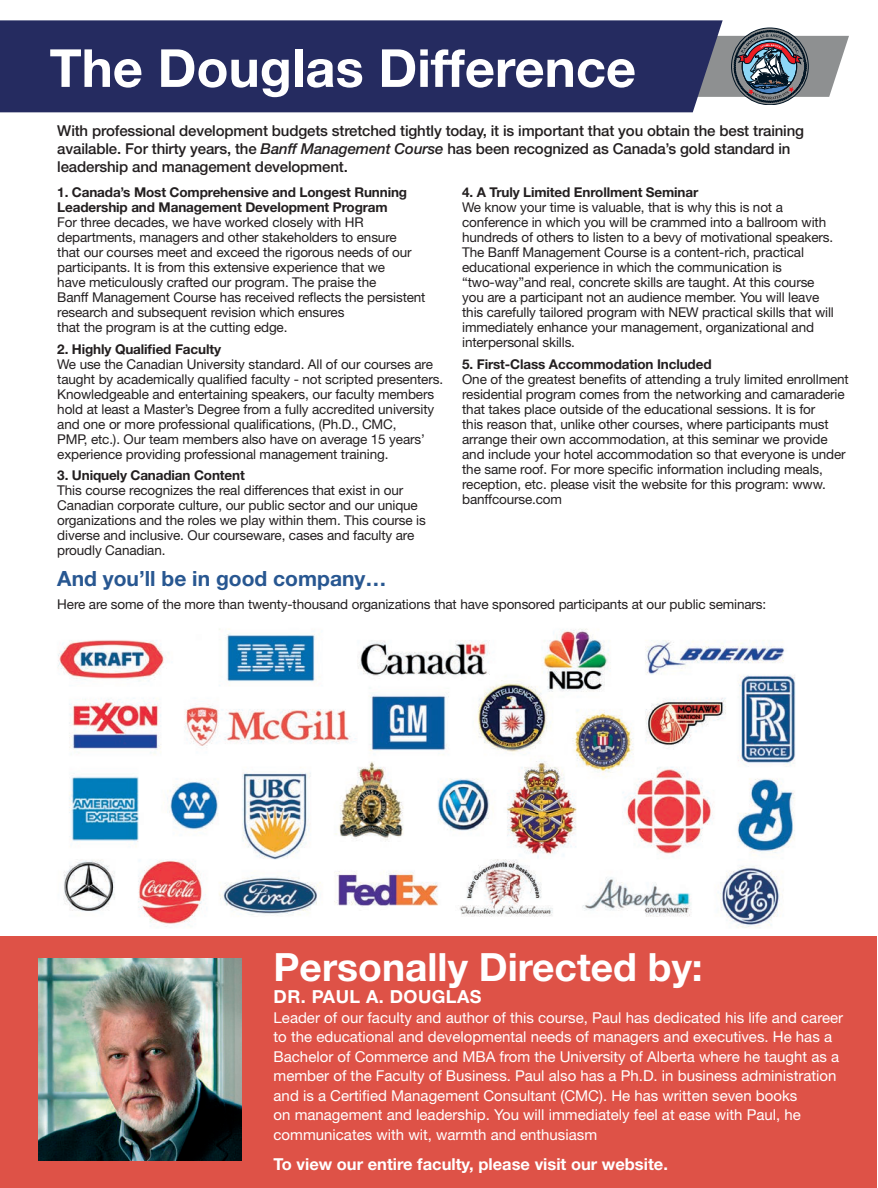
<style>
.page{position:relative;width:878px;height:1188px;background:#fff}
.page>*{position:absolute;margin:0;border:0;box-sizing:border-box;transform-origin:0 0}
.t1{font:700 52.5px "Helvetica Neue";color:#fff}
.t2{font:700 39px "Helvetica Neue";color:#fff}
.t3{font:700 21px "Helvetica Neue";color:#285791}
.t4{font:700 18px "Helvetica Neue";letter-spacing:.025em;color:#fff}
.t5{font:700 16.5px "Helvetica Neue";color:#fff}
.t6{font:15px/19.5px "Helvetica Neue";color:#fff}
.t7{font:500 15px/18px "Helvetica Neue";letter-spacing:-.01em;color:#231f20}
.t8{font:13.5px/15px "Helvetica Neue";letter-spacing:-.01em;color:#231f20}
.t9{font:700 13.5px/15px "Helvetica Neue";letter-spacing:-.01em;color:#231f20}
.s1{font-style:italic}
</style>
<div class="page">
<div style="left:0;top:20px;width:722px;height:92px;background:#252b60"></div>
<img style="left:58px;top:629px;width:738px;height:299px">
<div style="left:0;top:936px;width:876px;height:252px;background:#de5247"></div>
<img style="left:39px;top:959px;width:202px;height:202px">
<svg style="left:627px;top:30px;width:222px;height:73px;background:#666a81"></svg>
<p class="t1" style="left:50px;top:36px;width:588px">The Douglas Difference</p>
<p class="t7" style="left:57px;top:121px;width:748px">With professional development budgets stretched tightly today, it is important that you obtain the best training available. For thirty years, the <span class="s1">Banff Management Course</span> has been recognized as Canada’s gold standard in leadership and management development.</p>
<p class="t9" style="left:57px;top:184px;width:351px">1. Canada’s Most Comprehensive and Longest Running<br>Leadership and Management Development Program</p>
<p class="t8" style="left:57px;top:214px;width:341px">For three decades, we have worked closely with HR departments, managers and other stakeholders to ensure</p>
<p class="t8" style="left:57px;top:244px;width:356px">that our courses meet and exceed the rigorous needs of our participants. It is from this extensive experience that we</p>
<p class="t8" style="left:57px;top:274px;width:320px">have meticulously crafted our program. The praise the</p>
<p class="t8" style="left:57px;top:289px;width:370px">Banff Management Course has received reflects the persistent research and subsequent revision which ensures</p>
<p class="t8" style="left:57px;top:319px;width:232px">that the program is at the cutting edge.</p>
<p class="t9" style="left:57px;top:341px;width:165px">2. Highly Qualified Faculty</p>
<p class="t8" style="left:57px;top:356px;width:387px">We use the Canadian University standard. All of our courses are taught by academically qualified faculty - not scripted presenters.<br>Knowledgeable and entertaining speakers, our faculty members hold at least a Master’s Degree from a fully accredited university and one or more professional qualifications, (Ph.D., CMC,</p>
<p class="t8" style="left:57px;top:431px;width:369px">PMP, etc.). Our team members also have on average 15 years’ experience providing professional management training.</p>
<p class="t9" style="left:57px;top:468px;width:189px">3. Uniquely Canadian Content</p>
<p class="t8" style="left:57px;top:483px;width:370px">This course recognizes the real differences that exist in our Canadian corporate culture, our public sector and our unique organizations and the roles we play within them. This course is diverse and inclusive. Our courseware, cases and faculty are proudly Canadian.</p>
<p class="t9" style="left:462px;top:184px;width:238px">4. A Truly Limited Enrollment Seminar</p>
<p class="t8" style="left:462px;top:199px;width:372px">We know your time is valuable, that is why this is not a conference in which you will be crammed into a ballroom with hundreds of others to listen to a bevy of motivational speakers.<br>The Banff Management Course is a content-rich, practical educational experience in which the communication is</p>
<p class="t8" style="left:462px;top:274px;width:373px">“two-way”and real, concrete skills are taught. At this course you are a participant not an audience member. You will leave this carefully tailored program with NEW practical skills that will immediately enhance your management, organizational and interpersonal skills.</p>
<p class="t9" style="left:462px;top:356px;width:251px">5. First-Class Accommodation Included</p>
<p class="t8" style="left:462px;top:371px;width:388px">One of the greatest benefits of attending a truly limited enrollment residential program comes from the networking and camaraderie that takes place outside of the educational sessions. It is for<br>this reason that, unlike other courses, where participants must arrange their own accommodation, at this seminar we provide and include your hotel accommodation so that everyone is under the same roof. For more specific information including meals, reception, etc. please visit the website for this program: www. banffcourse.com</p>
<p class="t3" style="left:57px;top:565px;width:330px">And you’ll be in good company…</p>
<p class="t8" style="left:57px;top:596px;width:710px">Here are some of the more than twenty-thousand organizations that have sponsored participants at our public seminars:</p>
<p class="t2" style="left:273px;top:942px;width:430px">Personally Directed by:</p>
<p class="t4" style="left:273px;top:985px;width:209px">DR. PAUL A. DOUGLAS</p>
<p class="t6" style="left:273px;top:1007px;width:571px">Leader of our faculty and author of this course, Paul has dedicated his life and career to the educational and developmental needs of managers and executives. He has a Bachelor of Commerce and MBA from the University of Alberta where he taught as a member of the Faculty of Business. Paul also has a Ph.D. in business administration and is a Certified Management Consultant (CMC). He has written seven books<br>on management and leadership. You will immediately feel at ease with Paul, he communicates with wit, warmth and enthusiasm</p>
<p class="t5" style="left:273px;top:1153px;width:396px">To view our entire faculty, please visit our website.</p>
</div>
